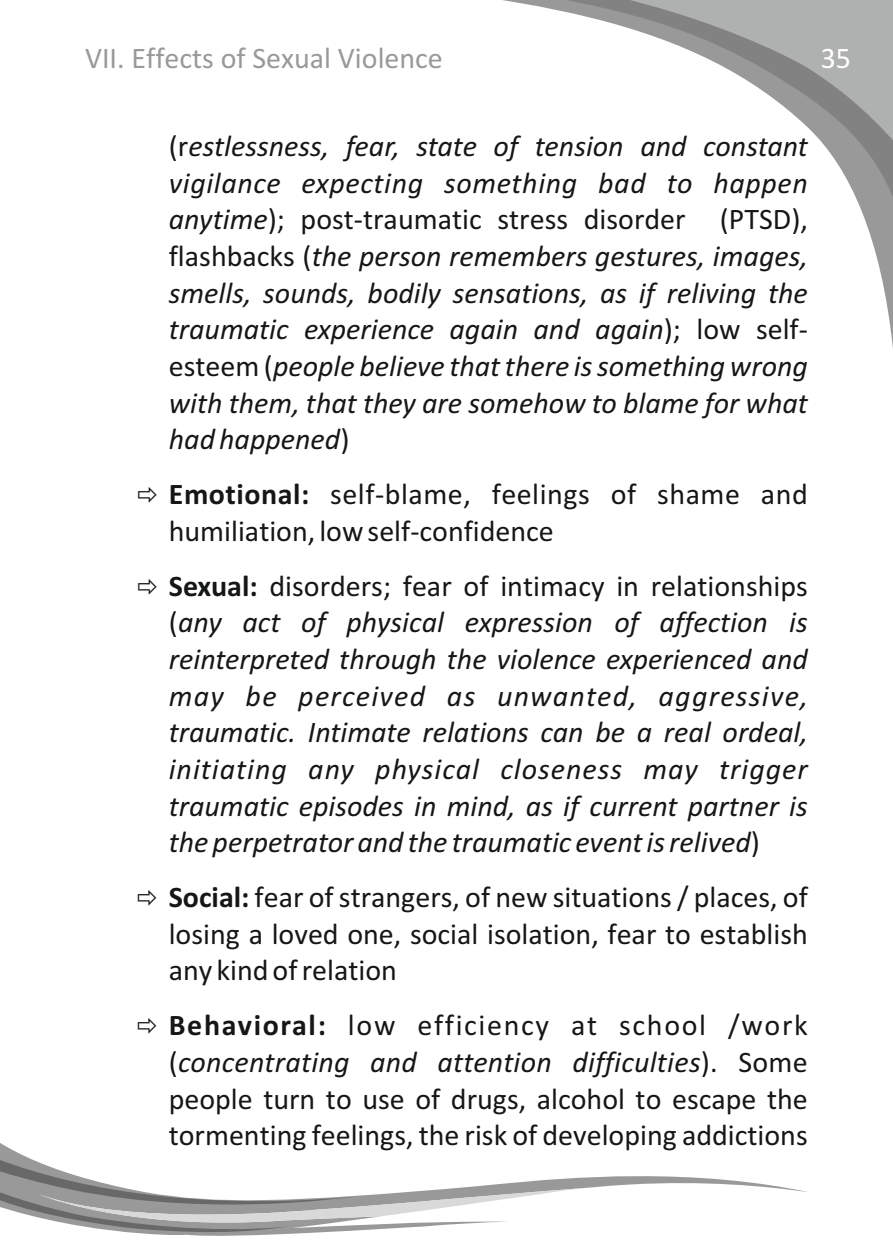
<style>
.page{position:relative;width:893px;height:1259px;background:#fff}
.page>*{position:absolute;margin:0;border:0;box-sizing:border-box;transform-origin:0 0}
.t1{font:italic 30px/36.6px "Calibri";color:#151616;text-align:justify}
.t2{font:30px/36.6px "Calibri";color:#151616;text-align:justify}
.t3{font:30px "Calibri";color:#999}
.t4{font:30px "Calibri";color:#fff}
.s1{font-style:normal}
.s2{font-weight:700}
.s3{font-weight:700;font-style:normal}
.s4{font-style:italic}
</style>
<div class="page">
<svg style="left:0;top:1143px;width:807px;height:93px"></svg>
<svg style="left:0;top:1147px;width:593px;height:88px"></svg>
<svg style="left:503px;top:0;width:390px;height:336px"></svg>
<p class="t3" style="left:85px;top:45px;width:359px">VII. Effects of Sexual Violence</p>
<p class="t4" style="left:821px;top:45px;width:32px">35</p>
<p class="t1" style="left:169px;top:130px;width:641px"><span class="s1">(r</span>estlessness, fear, state of tension and constant vigilance expecting something bad to happen anytime<span class="s1">); post-traumatic stress disorder (PTSD), flashbacks (</span>the person remembers gestures, images, smells, sounds, bodily sensations, as if reliving the traumatic experience again and again<span class="s1">); low self&shy;esteem (</span>people believe that there is something wrong with them, that they are somehow to blame for what had happened<span class="s1">)</span></p>
<p class="t2" style="left:169px;top:478px;width:641px"><span class="s2">Emotional:</span> self-blame, feelings of shame and humiliation, low self-confidence</p>
<p class="t1" style="left:169px;top:570px;width:641px"><span class="s3">Sexual:</span> <span class="s1">disorders; fear of intimacy in relationships (</span>any act of physical expression of affection is reinterpreted through the violence experienced and may be perceived as unwanted, aggressive, traumatic. Intimate relations can be a real ordeal, initiating any physical closeness may trigger traumatic episodes in mind, as if current partner is the perpetrator and the traumatic event is relived<span class="s1">)</span></p>
<p class="t2" style="left:169px;top:881px;width:641px"><span class="s2">Social:</span> fear of strangers, of new situations / places, of losing a loved one, social isolation, fear to establish any kind of relation</p>
<p class="t2" style="left:169px;top:1009px;width:641px"><span class="s2">Behavioral:</span> low efficiency at school /work (<span class="s4">concentrating and attention difficulties</span>). Some people turn to use of drugs, alcohol to escape the tormenting feelings, the risk of developing addictions</p>
</div>
